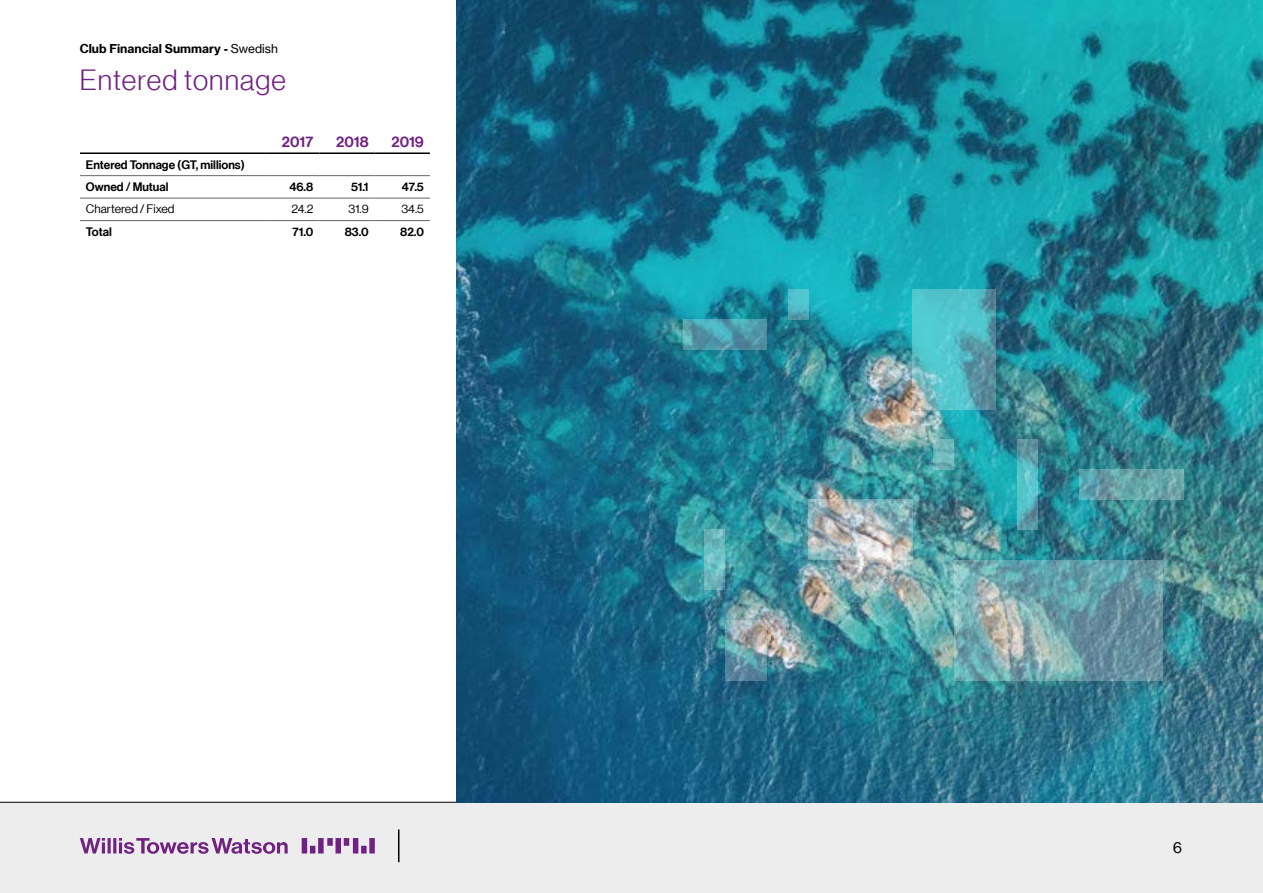
<style>
.page{position:relative;width:1263px;height:893px;background:#fff}
.page>*{position:absolute;margin:0;border:0;box-sizing:border-box;transform-origin:0 0}
.t1{font:28.5px "N Haas Grotesk DS Pro 45 Lt";letter-spacing:.04em;color:#702082}
.t2{font:15px "N Haas Grotesk DS Pro 65 Md";color:#702082}
.t3{font:15px "N Haas Grotesk TX Pro 55 Rg";color:#000}
.t4{font:12px/22.4px "N Haas Grotesk DS Pro 65 Md";color:#000}
.t5{font:12px "N Haas Grotesk TX Pro 75 Bd";color:#000}
.t6{font:12px "N Haas Grotesk DS Pro 55 Rg";color:#000}
.s1{font-family:"N Haas Grotesk TX Pro 55 Rg"}
</style>
<div class="page">
<div style="left:0;top:802px;width:1263px;height:91px;background:#ecedec"></div>
<hr style="left:0;top:802px;width:1263px;height:1px;background:#000">
<hr style="left:398px;top:829px;width:1px;height:33px;background:#000">
<svg style="left:80px;top:838px;width:295px;height:16px"></svg>
<hr style="left:80px;top:175px;width:184px;height:1px;background:#63666a">
<hr style="left:264px;top:175px;width:55px;height:1px;background:#63666a">
<hr style="left:319px;top:175px;width:56px;height:1px;background:#63666a">
<hr style="left:375px;top:175px;width:55px;height:1px;background:#63666a">
<hr style="left:80px;top:198px;width:184px;height:1px;background:#63666a">
<hr style="left:264px;top:198px;width:55px;height:1px;background:#63666a">
<hr style="left:319px;top:198px;width:56px;height:1px;background:#63666a">
<hr style="left:375px;top:198px;width:55px;height:1px;background:#63666a">
<hr style="left:80px;top:220px;width:184px;height:1px;background:#63666a">
<hr style="left:264px;top:220px;width:55px;height:1px;background:#63666a">
<hr style="left:319px;top:220px;width:56px;height:1px;background:#63666a">
<hr style="left:375px;top:220px;width:55px;height:1px;background:#63666a">
<hr style="left:80px;top:152px;width:184px;height:2px;background:#000">
<hr style="left:264px;top:152px;width:55px;height:2px;background:#000">
<hr style="left:319px;top:152px;width:56px;height:2px;background:#000">
<hr style="left:375px;top:152px;width:55px;height:2px;background:#000">
<img style="left:456px;top:0;width:807px;height:802px">
<svg style="left:683px;top:319px;width:84px;height:30px;background:#509cac"></svg>
<svg style="left:933px;top:440px;width:21px;height:30px"></svg>
<svg style="left:1017px;top:440px;width:20px;height:90px;background:#5aaeb8"></svg>
<svg style="left:704px;top:530px;width:21px;height:60px"></svg>
<svg style="left:725px;top:620px;width:42px;height:60px;background:#7e9fa9"></svg>
<svg style="left:788px;top:289px;width:20px;height:30px"></svg>
<img style="left:808px;top:500px;width:104px;height:60px">
<svg style="left:954px;top:560px;width:208px;height:120px;background:#75a2aa"></svg>
<svg style="left:912px;top:289px;width:84px;height:120px;background:#5ab7c0"></svg>
<svg style="left:1079px;top:470px;width:104px;height:30px;background:#66a3a9"></svg>
<p class="t5" style="left:80px;top:41px;width:200px">Club Financial Summary - <span class="s1">Swedish</span></p>
<h1 class="t1" style="left:80px;top:64px;width:208px">Entered tonnage</h1>
<p class="t4" style="left:86px;top:153px;width:160px">Entered Tonnage (GT, millions)<br>Owned / Mutual</p>
<p class="t2" style="left:282px;top:133px;width:33px">2017</p>
<p class="t2" style="left:336px;top:133px;width:34px">2018</p>
<p class="t2" style="left:392px;top:133px;width:34px">2019</p>
<p class="t4" style="left:289px;top:176px;width:25px">46.8</p>
<p class="t4" style="left:351px;top:176px;width:19px">51.1</p>
<p class="t4" style="left:402px;top:176px;width:24px">47.5</p>
<p class="t6" style="left:86px;top:202px;width:90px">Chartered / Fixed</p>
<p class="t6" style="left:291px;top:202px;width:23px">24.2</p>
<p class="t6" style="left:349px;top:202px;width:21px">31.9</p>
<p class="t6" style="left:401px;top:202px;width:24px">34.5</p>
<p class="t4" style="left:86px;top:221px;width:27px">Total</p>
<p class="t4" style="left:292px;top:221px;width:23px">71.0</p>
<p class="t4" style="left:345px;top:221px;width:25px">83.0</p>
<p class="t4" style="left:400px;top:221px;width:25px">82.0</p>
<p class="t3" style="left:1173px;top:839px;width:11px">6</p>
</div>
